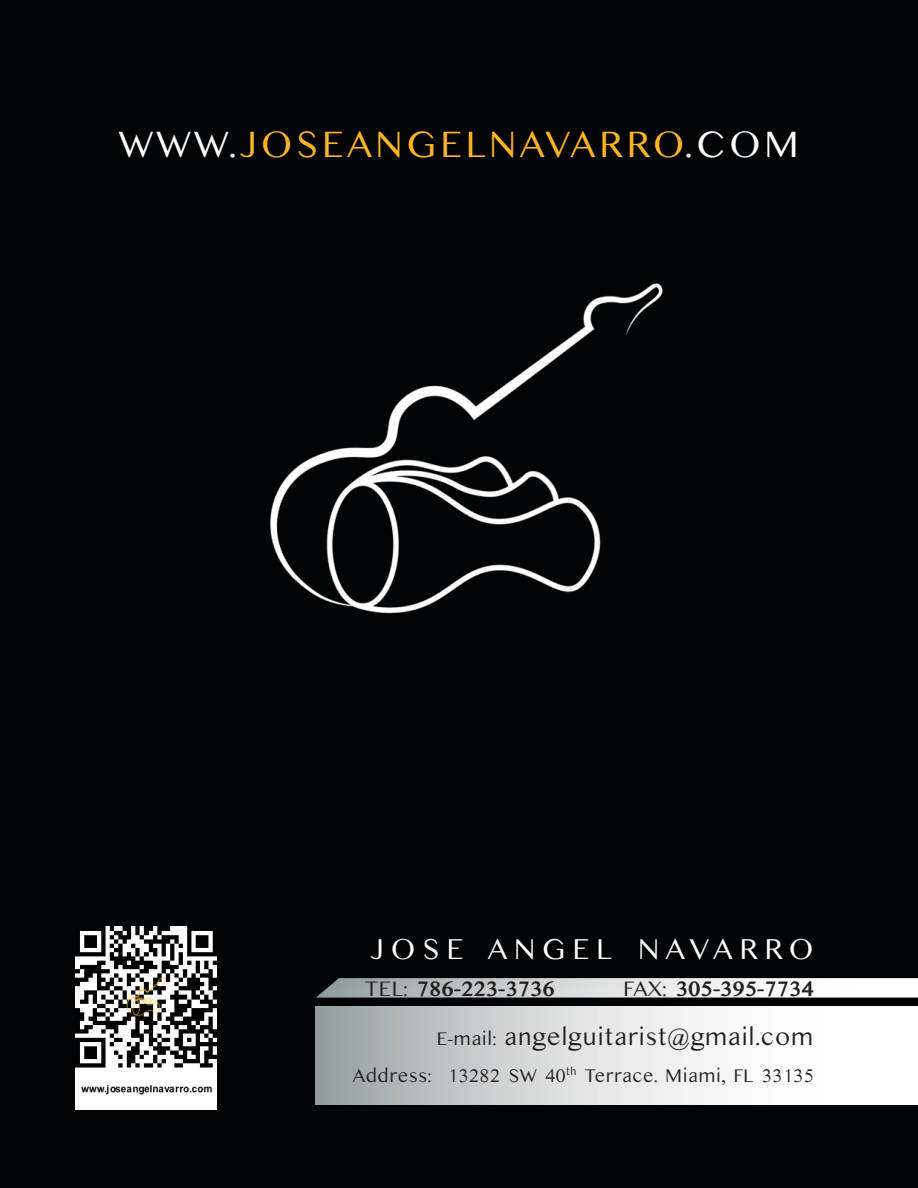
<style>
.page{position:relative;width:918px;height:1188px;background:#020304}
.page>*{position:absolute;margin:0;border:0;box-sizing:border-box;transform-origin:0 0}
.t1{font:39px "Kannada MN";letter-spacing:.075em;color:#fdb525}
.t2{font:30.6px "Kannada MN";letter-spacing:.2em;color:#fff}
.t3{font:25.05px "Kannada MN";color:#231f20}
.t4{font:700 22.2px "Kannada MN";color:#231f20}
.t5{font:19.5px "Kannada MN";color:#231f20}
.s1{color:#fff}
.s2{font-weight:400}
.s3{font-size:19.5px}
</style>
<div class="page">
<svg style="left:316px;top:1007px;width:602px;height:98px;background:#dcdede"></svg>
<svg style="left:316px;top:978px;width:602px;height:20px;background:#d0d2d3"></svg>
<img style="left:75px;top:926px;width:142px;height:183px">
<img style="left:267px;top:283px;width:396px;height:331px">
<p class="t1" style="left:119px;top:121px;width:682px"><span class="s1">WWW.</span>JOSEANGELNAVARRO<span class="s1">.COM</span></p>
<p class="t2" style="left:371px;top:930px;width:445px">JOSE ANGEL NAVARRO</p>
<p class="t4" style="left:365px;top:975px;width:191px"><span class="s2">TEL:</span> 786-223-3736</p>
<p class="t4" style="left:623px;top:975px;width:192px"><span class="s2">FAX:</span> 305-395-7734</p>
<p class="t3" style="left:436px;top:1021px;width:379px"><span class="s3">E-mail:</span> angelguitarist@gmail.com</p>
<p class="t5" style="left:353px;top:1063px;width:463px">Address: 13282 SW 40<sup>th</sup> Terrace. Miami, FL 33135</p>
</div>
